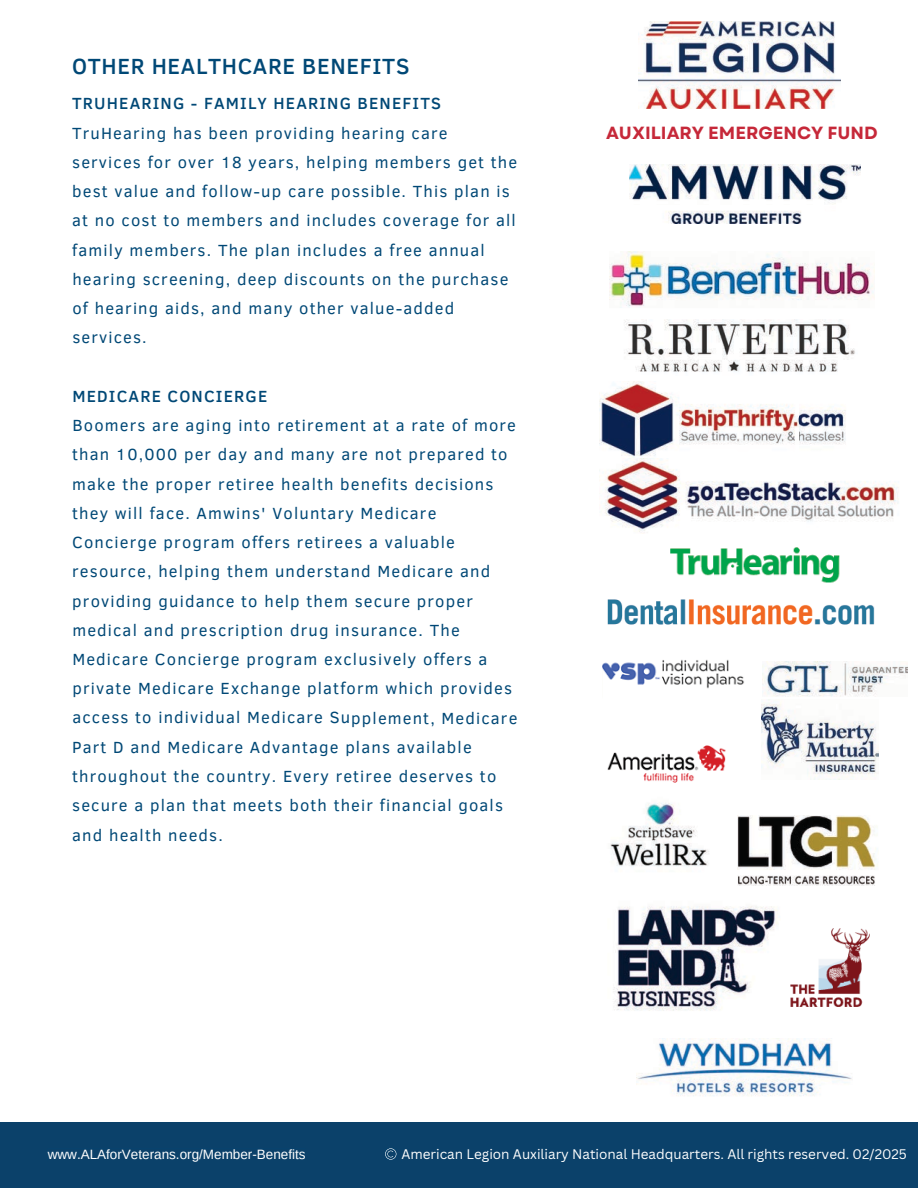
<style>
.page{position:relative;width:918px;height:1188px;background:#fff}
.page>*{position:absolute;margin:0;border:0;box-sizing:border-box;transform-origin:0 0}
.t1{font:500 22.5px "Clear Sans";letter-spacing:.03em;color:#004876}
.t2{font:700 17.55px "Garet";color:#c62839}
.t3{font:16.5px/29.2px "Clear Sans";letter-spacing:.07em;color:#004876}
.t4{font:500 16.5px "Clear Sans";letter-spacing:.07em;color:#004876}
.t5{font:13.5px "Canva Sans";color:#fff}
.t6{font:13.5px "Arimo";color:#fff}
</style>
<div class="page">
<img style="left:602px;top:659px;width:142px;height:30px">
<img style="left:610px;top:803px;width:99px;height:64px">
<img style="left:624px;top:320px;width:231px;height:52px">
<img style="left:599px;top:382px;width:247px;height:75px">
<img style="left:613px;top:906px;width:165px;height:105px">
<img style="left:629px;top:165px;width:232px;height:58px">
<img style="left:638px;top:22px;width:203px;height:87px">
<img style="left:610px;top:252px;width:264px;height:56px">
<img style="left:602px;top:458px;width:297px;height:75px">
<img style="left:670px;top:547px;width:170px;height:36px">
<img style="left:607px;top:599px;width:267px;height:26px">
<img style="left:762px;top:662px;width:145px;height:35px">
<svg style="left:761px;top:699px;width:118px;height:80px"></svg>
<svg style="left:607px;top:745px;width:119px;height:38px"></svg>
<img style="left:737px;top:815px;width:141px;height:70px">
<img style="left:790px;top:928px;width:80px;height:79px">
<svg style="left:637px;top:1039px;width:215px;height:57px"></svg>
<div style="left:0;top:1122px;width:918px;height:66px;background:#0b416a"></div>
<div style="left:402px;top:1148px;width:505px;height:14px;background:#0b416a"></div>
<div style="left:48px;top:1149px;width:257px;height:12px;background:#0b416a"></div>
<svg style="left:385px;top:1148px;width:11px;height:12px"></svg>
<h1 class="t1" style="left:72px;top:49px;width:339px">OTHER HEALTHCARE BENEFITS</h1>
<p class="t4" style="left:72px;top:92px;width:371px">TRUHEARING - FAMILY HEARING BENEFITS</p>
<p class="t3" style="left:72px;top:117px;width:447px">TruHearing has been providing hearing care services for over 18 years, helping members get the best value and follow-up care possible. This plan is at no cost to members and includes coverage for all family members. The plan includes a free annual hearing screening, deep discounts on the purchase of hearing aids, and many other value-added services.</p>
<p class="t4" style="left:72px;top:384px;width:196px">MEDICARE CONCIERGE</p>
<p class="t3" style="left:72px;top:410px;width:447px">Boomers are aging into retirement at a rate of more than 10,000 per day and many are not prepared to make the proper retiree health benefits decisions they will face. Amwins' Voluntary Medicare Concierge program offers retirees a valuable resource, helping them understand Medicare and providing guidance to help them secure proper medical and prescription drug insurance. The Medicare Concierge program exclusively offers a private Medicare Exchange platform which provides access to individual Medicare Supplement, Medicare Part D and Medicare Advantage plans available throughout the country. Every retiree deserves to secure a plan that meets both their financial goals and health needs.</p>
<p class="t2" style="left:606px;top:120px;width:273px">AUXILIARY EMERGENCY FUND</p>
<p class="t6" style="left:48px;top:1146px;width:259px">www.ALAforVeterans.org/Member-Benefits</p>
<p class="t5" style="left:401px;top:1144px;width:507px">American Legion Auxiliary National Headquarters. All rights reserved. 02/2025</p>
</div>
